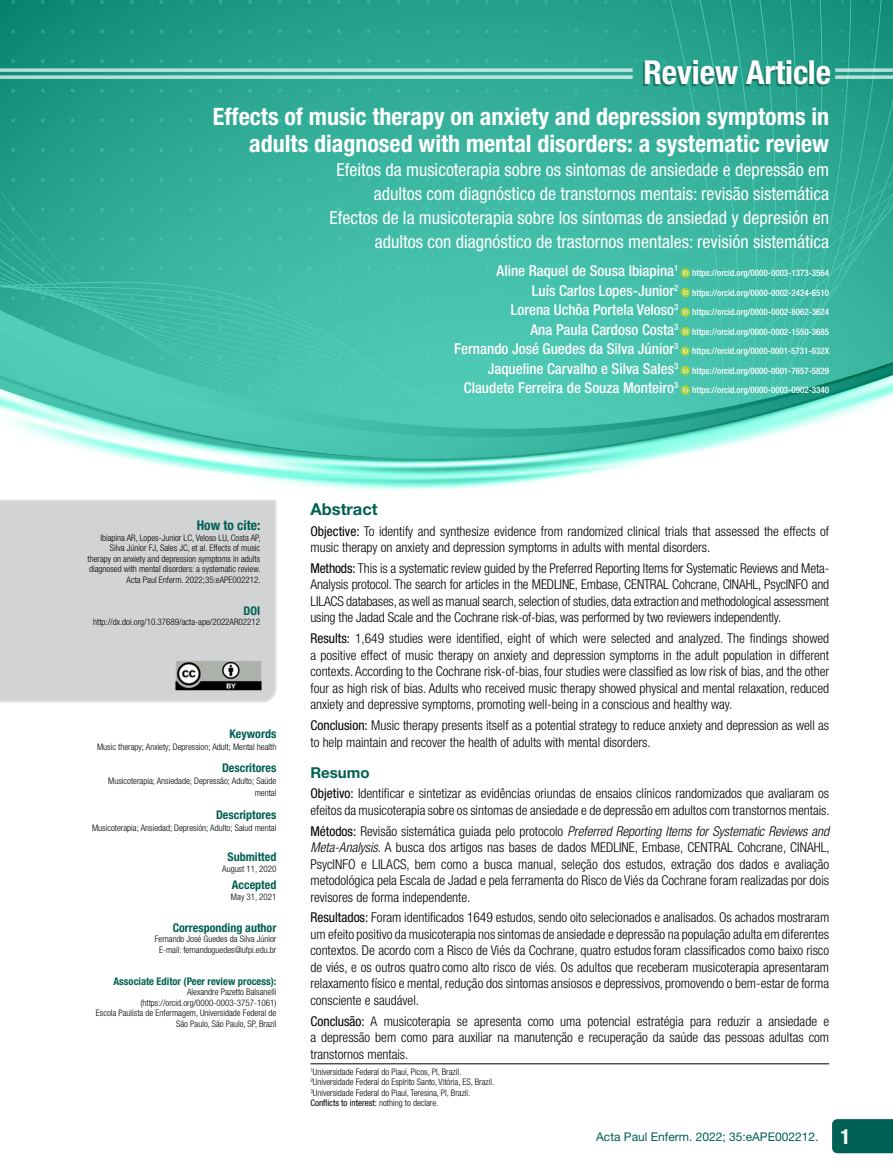
<style>
.page{position:relative;width:893px;height:1170px;background:#fff}
.page>*{position:absolute;margin:0;border:0;box-sizing:border-box;transform-origin:0 0}
.t1{font:700 condensed 33px "Helvetica Neue LT Std";color:#fff}
.t2{font:700 condensed 24px/27px "Helvetica Neue LT Std";color:#fff;text-align:right}
.t3{font:condensed 18px/24px "Helvetica Neue LT Std";color:#fff;text-align:right}
.t4{font:700 16.5px "Helvetica Neue LT Std";color:#006053}
.t5{font:500 condensed 15px "Helvetica Neue LT Std";color:#fff}
.t6{font:700 15px "Helvetica Neue LT Std";color:#006053}
.t7{font:300 condensed 13.5px/16.5px "Helvetica Neue LT Std";color:#000;text-align:justify}
.t8{font:700 condensed 13.5px "Helvetica Neue LT Std";color:#006053}
.t9{font:700 condensed 12px "Helvetica Neue LT Std";color:#006053}
.t10{font:12px "Helvetica Neue LT Std";color:#006053}
.t11{font:700 condensed 10.5px "Helvetica Neue LT Std";color:#006053}
.t12{font:300 condensed 9px/10.5px "Helvetica Neue LT Std";color:#000;text-align:right}
.t13{font:500 condensed 9px "Helvetica Neue LT Std";color:#fff}
.s1{font-weight:400}
.s2{font-style:italic}
.s3{font-weight:700;font-stretch:condensed;font-size:21px;color:#fff}
</style>
<div class="page">
<div style="left:832px;top:1119px;width:61px;height:34px;background:#006053"></div>
<img style="left:0;top:0;width:893px;height:490px">
<svg style="left:835px;top:75px;width:58px;height:4px"></svg>
<svg style="left:835px;top:68px;width:58px;height:4px"></svg>
<svg style="left:0;top:500px;width:277px;height:203px;background:#e1e3e3"></svg>
<div style="left:0;top:501px;width:275px;height:199px;background:#d1d3d4"></div>
<img style="left:175px;top:660px;width:86px;height:30px">
<svg style="left:680px;top:268px;width:10px;height:10px"></svg>
<svg style="left:683px;top:270px;width:5px;height:5px"></svg>
<svg style="left:680px;top:288px;width:10px;height:9px"></svg>
<svg style="left:683px;top:289px;width:5px;height:6px"></svg>
<svg style="left:680px;top:307px;width:10px;height:10px"></svg>
<svg style="left:683px;top:309px;width:5px;height:5px"></svg>
<svg style="left:680px;top:327px;width:10px;height:9px"></svg>
<svg style="left:683px;top:328px;width:5px;height:6px"></svg>
<svg style="left:680px;top:346px;width:10px;height:10px"></svg>
<svg style="left:683px;top:348px;width:5px;height:5px"></svg>
<svg style="left:680px;top:366px;width:10px;height:9px"></svg>
<svg style="left:683px;top:367px;width:5px;height:6px"></svg>
<svg style="left:680px;top:385px;width:10px;height:10px"></svg>
<svg style="left:683px;top:387px;width:5px;height:5px"></svg>
<hr style="left:310px;top:1063px;width:519px;height:1px;background:#000">
<div style="left:643px;top:62px;width:185px;height:24px;background:#000;opacity:.3"></div>
<svg style="left:0;top:75px;width:633px;height:4px;background:#aadad2"></svg>
<svg style="left:0;top:68px;width:633px;height:4px;background:#aadad1"></svg>
<h1 class="t1" style="left:643px;top:52px;width:189px">Review Article</h1>
<h2 class="t2" style="left:213px;top:103px;width:618px">Effects of music therapy on anxiety and depression symptoms in adults diagnosed with mental disorders: a systematic review</h2>
<p class="t3" style="left:329px;top:158px;width:501px">Efeitos da musicoterapia sobre os sintomas de ansiedade e depressão em adultos com diagnóstico de transtornos mentais: revisão sistemática Efectos de la musicoterapia sobre los síntomas de ansiedad y depresión en adultos con diagnóstico de trastornos mentales: revisión sistemática</p>
<p class="t5" style="left:497px;top:262px;width:183px">Aline Raquel de Sousa Ibiapina<sup>1</sup></p>
<p class="t13" style="left:692px;top:268px;width:138px">https://orcid.org/0000-0003-1373-3564</p>
<p class="t5" style="left:532px;top:281px;width:148px">Luís Carlos Lopes-Junior<sup>2</sup></p>
<p class="t13" style="left:692px;top:287px;width:138px">https://orcid.org/0000-0002-2424-6510</p>
<p class="t5" style="left:511px;top:301px;width:169px">Lorena Uchôa Portela Veloso<sup>3</sup></p>
<p class="t13" style="left:692px;top:307px;width:138px">https://orcid.org/0000-0002-8062-3624</p>
<p class="t5" style="left:530px;top:320px;width:149px">Ana Paula Cardoso Costa<sup>3</sup></p>
<p class="t13" style="left:692px;top:326px;width:138px">https://orcid.org/0000-0002-1550-3685</p>
<p class="t5" style="left:454px;top:340px;width:226px">Fernando José Guedes da Silva Júnior<sup>3</sup></p>
<p class="t13" style="left:692px;top:346px;width:139px">https://orcid.org/0000-0001-5731-632X</p>
<p class="t5" style="left:488px;top:359px;width:192px">Jaqueline Carvalho e Silva Sales<sup>3</sup></p>
<p class="t13" style="left:692px;top:365px;width:138px">https://orcid.org/0000-0001-7657-5829</p>
<p class="t5" style="left:464px;top:379px;width:216px">Claudete Ferreira de Souza Monteiro<sup>3</sup></p>
<p class="t13" style="left:692px;top:385px;width:138px">https://orcid.org/0000-0003-0902-3340</p>
<p class="t8" style="left:197px;top:517px;width:65px">How to cite:</p>
<p class="t12" style="left:88px;top:532px;width:175px">Ibiapina AR, Lopes-Junior LC, Veloso LU, Costa AP, Silva Júnior FJ, Sales JC, et al. Effects of music therapy on anxiety and depression symptoms in adults diagnosed with mental disorders: a systematic review.<br>Acta Paul Enferm. 2022;35:eAPE002212.</p>
<p class="t9" style="left:244px;top:603px;width:18px">DOI</p>
<p class="t12" style="left:93px;top:617px;width:168px">http://dx.doi.org/10.37689/acta-ape/2022AR02212</p>
<p class="t9" style="left:230px;top:726px;width:48px">Keywords</p>
<p class="t12" style="left:97px;top:741px;width:181px">Music therapy; Anxiety; Depression; Adult; Mental health</p>
<p class="t9" style="left:222px;top:760px;width:56px">Descritores</p>
<p class="t12" style="left:108px;top:775px;width:170px;line-height:12px">Musicoterapia; Ansiedade; Depressão; Adulto; Saúde mental</p>
<p class="t9" style="left:216px;top:807px;width:62px">Descriptores</p>
<p class="t12" style="left:92px;top:822px;width:186px">Musicoterapia; Ansiedad; Depresión; Adulto; Salud mental</p>
<p class="t9" style="left:228px;top:849px;width:50px">Submitted</p>
<p class="t12" style="left:222px;top:863px;width:56px">August 11, 2020</p>
<p class="t9" style="left:232px;top:877px;width:46px">Accepted</p>
<p class="t12" style="left:231px;top:891px;width:47px">May 31, 2021</p>
<p class="t9" style="left:173px;top:920px;width:105px">Corresponding author</p>
<p class="t12" style="left:155px;top:933px;width:123px;text-align:center">Fernando José Guedes da Silva Júnior<br>E-mail: fernandoguedes@ufpi.edu.br</p>
<p class="t11" style="left:113px;top:974px;width:164px">Associate Editor (Peer review process):</p>
<p class="t12" style="left:96px;top:986px;width:182px">Alexandre Pazetto Balsanelli (https://orcid.org/0000-0003-3757-1061)<br>Escola Paulista de Enfermagem, Universidade Federal de São Paulo, São Paulo, SP, Brazil</p>
<p class="t4" style="left:310px;top:498px;width:69px">Abstract</p>
<p class="t7" style="left:310px;top:522px;width:520px"><span class="s1">Objective:</span> To identify and synthesize evidence from randomized clinical trials that assessed the effects of music therapy on anxiety and depression symptoms in adults with mental disorders.</p>
<p class="t7" style="left:310px;top:559px;width:520px"><span class="s1">Methods:</span> This is a systematic review guided by the Preferred Reporting Items for Systematic Reviews and Meta-Analysis protocol. The search for articles in the MEDLINE, Embase, CENTRAL Cohcrane, CINAHL, PsycINFO and LILACS databases, as well as manual search, selection of studies, data extraction and methodological assessment using the Jadad Scale and the Cochrane risk-of-bias, was performed by two reviewers independently.</p>
<p class="t7" style="left:310px;top:630px;width:520px"><span class="s1">Results:</span> 1,649 studies were identified, eight of which were selected and analyzed. The findings showed a positive effect of music therapy on anxiety and depression symptoms in the adult population in different contexts. According to the Cochrane risk-of-bias, four studies were classified as low risk of bias, and the other four as high risk of bias. Adults who received music therapy showed physical and mental relaxation, reduced anxiety and depressive symptoms, promoting well-being in a conscious and healthy way.</p>
<p class="t7" style="left:310px;top:716px;width:520px"><span class="s1">Conclusion:</span> Music therapy presents itself as a potential strategy to reduce anxiety and depression as well as to help maintain and recover the health of adults with mental disorders.</p>
<p class="t6" style="left:310px;top:762px;width:61px">Resumo</p>
<p class="t7" style="left:310px;top:785px;width:521px"><span class="s1">Objetivo:</span> Identificar e sintetizar as evidências oriundas de ensaios clínicos randomizados que avaliaram os efeitos da musicoterapia sobre os sintomas de ansiedade e de depressão em adultos com transtornos mentais.</p>
<p class="t7" style="left:310px;top:822px;width:521px"><span class="s1">Métodos:</span> Revisão sistemática guiada pelo protocolo <span class="s2">Preferred Reporting Items for Systematic Reviews and Meta-Analysis</span>. A busca dos artigos nas bases de dados MEDLINE, Embase, CENTRAL Cohcrane, CINAHL, PsycINFO e LILACS, bem como a busca manual, seleção dos estudos, extração dos dados e avaliação metodológica pela Escala de Jadad e pela ferramenta do Risco de Viés da Cochrane foram realizadas por dois revisores de forma independente.</p>
<p class="t7" style="left:310px;top:909px;width:520px"><span class="s1">Resultados:</span> Foram identificados 1649 estudos, sendo oito selecionados e analisados. Os achados mostraram um efeito positivo da musicoterapia nos sintomas de ansiedade e depressão na população adulta em diferentes contextos. De acordo com a Risco de Viés da Cochrane, quatro estudosforam classificados como baixo risco de viés, e os outros quatro como alto risco de viés. Os adultos que receberam musicoterapia apresentaram relaxamento físico e mental, redução dos sintomas ansiosos e depressivos, promovendo o bem-estar de forma consciente e saudável.</p>
<p class="t7" style="left:310px;top:1012px;width:520px"><span class="s1">Conclusão:</span> A musicoterapia se apresenta como uma potencial estratégia para reduzir a ansiedade e a depressão bem como para auxiliar na manutenção e recuperação da saúde das pessoas adultas com transtornos mentais.</p>
<p class="t12" style="left:310px;top:1065px;width:185px;text-align:left"><sup>1</sup>Universidade Federal do Piauí, Picos, PI, Brazil.<br><sup>2</sup>Universidade Federal do Espírito Santo, Vitória, ES, Brazil.<br><sup>3</sup>Universidade Federal do Piauí, Teresina, PI, Brazil.<br><span class="s1">Conflicts to interest:</span> nothing to declare.</p>
<p class="t10" style="left:596px;top:1129px;width:256px">Acta Paul Enferm. 2022; 35:eAPE002212. <span class="s3">1</span></p>
</div>
